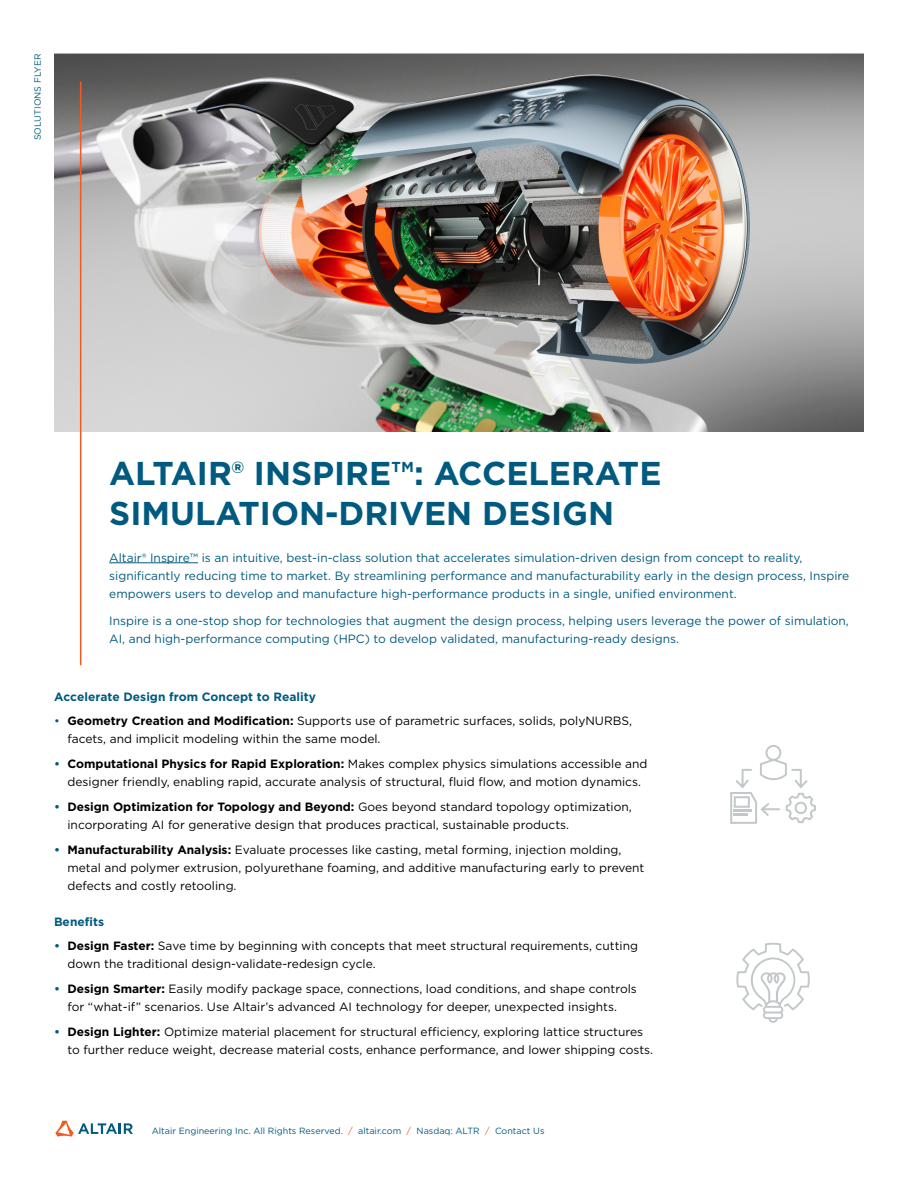
<style>
.page{position:relative;width:918px;height:1188px;background:#fff}
.page>*{position:absolute;margin:0;border:0;box-sizing:border-box;transform-origin:0 0}
.t1{font:700 33px/39.6px "Gotham";color:#005a80}
.t2{font:12px/18px "Gotham";color:#000}
.t3{font:12px/18px "Gotham";color:#005a80}
.t4{font:700 12px "Gotham";color:#005a80}
.t5{font:9px "Gotham";color:#005a80}
.s1{color:#005a80}
.s2{font-weight:700}
.s3{font-weight:700;color:#005a80}
.s4{color:#f15a25}
</style>
<div class="page">
<svg style="left:55px;top:1121px;width:78px;height:16px"></svg>
<img style="left:54px;top:55px;width:810px;height:377px">
<hr style="left:80px;top:82px;width:1px;height:583px;background:#f15a25">
<hr style="left:109px;top:562px;width:89px;height:1px;background:#005a80">
<svg style="left:730px;top:745px;width:86px;height:79px"></svg>
<svg style="left:736px;top:943px;width:74px;height:80px"></svg>
<p class="t5" style="left:32px;top:140px;width:88px;rotate:-90deg">SOLUTIONS FLYER</p>
<h1 class="t1" style="left:109px;top:454px;width:554px">ALTAIR® INSPIRE™: ACCELERATE<br>SIMULATION-DRIVEN DESIGN</h1>
<p class="t3" style="left:109px;top:548px;width:742px">Altair® Inspire™ is an intuitive, best-in-class solution that accelerates simulation-driven design from concept to reality, significantly reducing time to market. By streamlining performance and manufacturability early in the design process, Inspire empowers users to develop and manufacture high-performance products in a single, unified environment.</p>
<p class="t3" style="left:109px;top:611px;width:741px">Inspire is a one-stop shop for technologies that augment the design process, helping users leverage the power of simulation,<br>AI, and high-performance computing (HPC) to develop validated, manufacturing-ready designs.</p>
<p class="t4" style="left:54px;top:688px;width:264px">Accelerate Design from Concept to Reality</p>
<p class="t2" style="left:68px;top:712px;width:566px;text-indent:-14px"><span class="s1">•</span> <span class="s2">Geometry Creation and Modification:</span> Supports use of parametric surfaces, solids, polyNURBS, facets, and implicit modeling within the same model.</p>
<p class="t2" style="left:54px;top:755px;width:595px;text-align:center"><span class="s3">•</span> <span class="s2">Computational Physics for Rapid Exploration:</span> Makes complex physics simulations accessible and designer friendly, enabling rapid, accurate analysis of structural, fluid flow, and motion dynamics.</p>
<p class="t2" style="left:68px;top:797px;width:566px;text-indent:-14px"><span class="s3">•</span> <span class="s2">Design Optimization for Topology and Beyond:</span> Goes beyond standard topology optimization, incorporating AI for generative design that produces practical, sustainable products.</p>
<p class="t2" style="left:68px;top:840px;width:579px;text-indent:-14px"><span class="s3">•</span> <span class="s2">Manufacturability Analysis:</span> Evaluate processes like casting, metal forming, injection molding, metal and polymer extrusion, polyurethane foaming, and additive manufacturing early to prevent defects and costly retooling.</p>
<p class="t4" style="left:54px;top:913px;width:52px">Benefits</p>
<p class="t2" style="left:68px;top:937px;width:572px;text-indent:-14px"><span class="s3">•</span> <span class="s2">Design Faster:</span> Save time by beginning with concepts that meet structural requirements, cutting down the traditional design-validate-redesign cycle.</p>
<p class="t2" style="left:54px;top:980px;width:584px;text-align:center"><span class="s3">•</span> <span class="s2">Design Smarter:</span> Easily modify package space, connections, load conditions, and shape controls for “what-if” scenarios. Use Altair’s advanced AI technology for deeper, unexpected insights.</p>
<p class="t2" style="left:68px;top:1022px;width:587px;text-indent:-14px"><span class="s3">•</span> <span class="s2">Design Lighter:</span> Optimize material placement for structural efficiency, exploring lattice structures to further reduce weight, decrease material costs, enhance performance, and lower shipping costs.</p>
<p class="t5" style="left:152px;top:1125px;width:394px">Altair Engineering Inc. All Rights Reserved. <span class="s4">/</span> altair.com <span class="s4">/</span> Nasdaq: ALTR <span class="s4">/</span> Contact Us</p>
</div>
